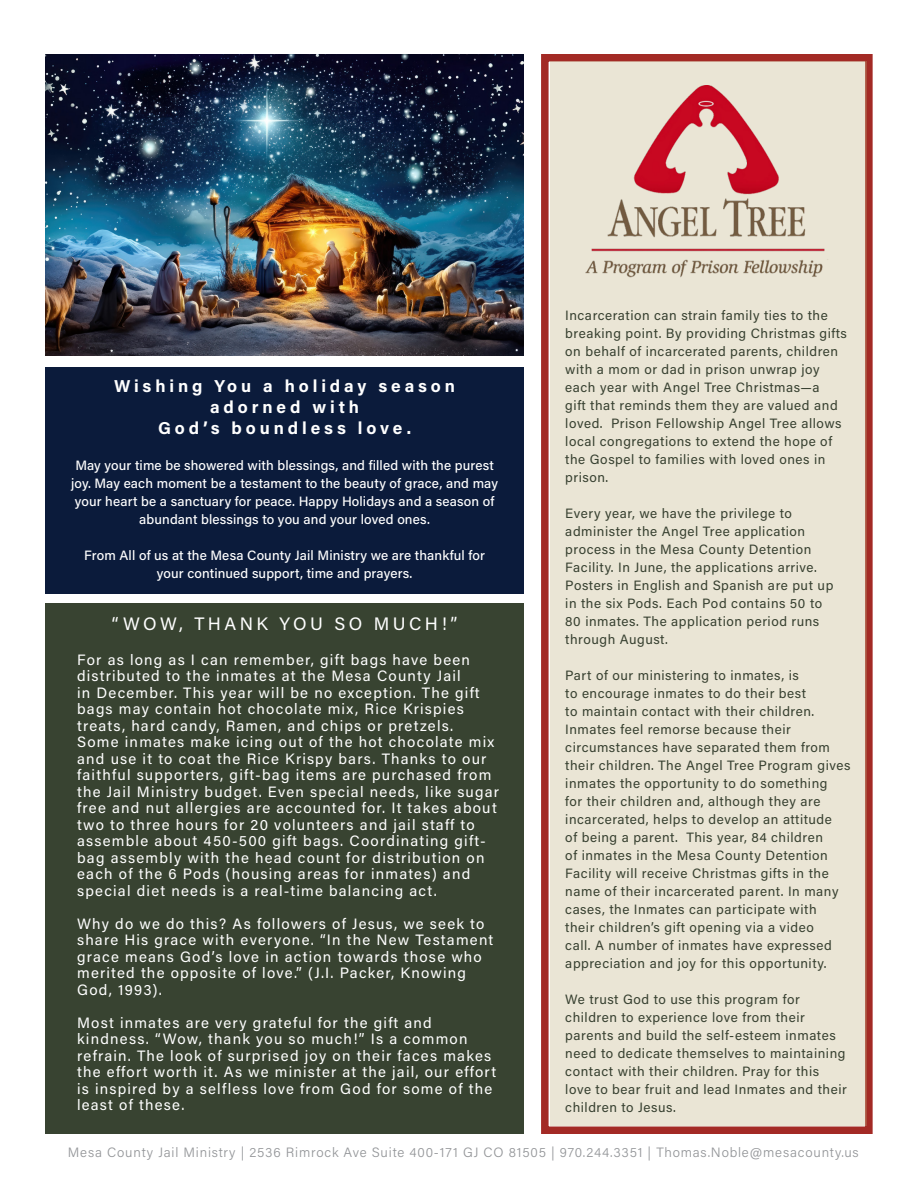
<style>
.page{position:relative;width:918px;height:1188px;background:#fff}
.page>*{position:absolute;margin:0;border:0;box-sizing:border-box;transform-origin:0 0}
.Story_Headline_-_Left_Align{font:18px "Acumin Pro";letter-spacing:.19em;color:#fff}
.Image_Details_-_Left_Align{font:700 17.25px/20.7px "Acumin Pro";letter-spacing:.225em;color:#fff;text-align:center}
.Navy_Bullet_points_-_Left_Align{font:15px/16.5px "Acumin Pro";letter-spacing:.08em;color:#fff}
.Body_Text_-_Left_Justify{font:13.5px/18px "Acumin Pro";letter-spacing:.04em;color:#374030}
.Image_Details_-_Left_Align-2{font:500 13.5px/18px "Acumin Pro";letter-spacing:.01em;color:#fff;text-align:center}
.Right{font:300 13.5px "Acumin Pro";letter-spacing:.06em;color:#939598}
</style>
<div class="page">
<div style="left:45px;top:367px;width:479px;height:227px;background:#0b1b3b"></div>
<svg style="left:541px;top:54px;width:332px;height:1080px;background:#ac403b"></svg>
<div style="left:550px;top:62px;width:317px;height:1064px;background:#eae5d5"></div>
<img style="left:45px;top:54px;width:479px;height:301px">
<img style="left:585px;top:85px;width:243px;height:193px">
<div style="left:45px;top:604px;width:479px;height:530px;background:#384331"></div>
<p class="Body_Text_-_Left_Justify" style="left:565px;top:306px;width:283px">Incarceration can strain family ties to the breaking point. By providing Christmas gifts on behalf of incarcerated parents, children with a mom or dad in prison unwrap joy each year with Angel Tree Christmas—a<br>gift that reminds them they are valued and loved. Prison Fellowship Angel Tree allows local congregations to extend the hope of the Gospel to families with loved ones in prison.</p>
<p class="Body_Text_-_Left_Justify" style="left:565px;top:504px;width:270px">Every year, we have the privilege to administer the Angel Tree application process in the Mesa County Detention Facility. In June, the applications arrive.<br>Posters in English and Spanish are put up in the six Pods. Each Pod contains 50 to 80 inmates. The application period runs through August.</p>
<p class="Body_Text_-_Left_Justify" style="left:565px;top:666px;width:287px">Part of our ministering to inmates, is<br>to encourage inmates to do their best<br>to maintain contact with their children.<br>Inmates feel remorse because their circumstances have separated them from their children. The Angel Tree Program gives inmates the opportunity to do something<br>for their children and, although they are incarcerated, helps to develop an attitude<br>of being a parent. This year, 84 children<br>of inmates in the Mesa County Detention Facility will receive Christmas gifts in the name of their incarcerated parent. In many cases, the Inmates can participate with<br>their children’s gift opening via a video<br>call. A number of inmates have expressed appreciation and joy for this opportunity.</p>
<p class="Body_Text_-_Left_Justify" style="left:565px;top:990px;width:283px">We trust God to use this program for children to experience love from their parents and build the self-esteem inmates need to dedicate themselves to maintaining contact with their children. Pray for this love to bear fruit and lead Inmates and their children to Jesus.</p>
<p class="Right" style="left:68px;top:1143px;width:792px">Mesa County Jail Ministry | 2536 Rimrock Ave Suite 400-171 GJ CO 81505 | 970.244.3351 | Thomas.Noble@mesacounty.us</p>
<p class="Image_Details_-_Left_Align" style="left:114px;top:375px;width:343px">Wishing You a holiday season adorned with</p>
<p class="Image_Details_-_Left_Align" style="left:158px;top:417px;width:254px">God’s boundless love.</p>
<p class="Image_Details_-_Left_Align-2" style="left:71px;top:456px;width:429px">May your time be showered with blessings, and filled with the purest joy. May each moment be a testament to the beauty of grace, and may your heart be a sanctuary for peace. Happy Holidays and a season of abundant blessings to you and your loved ones.</p>
<p class="Image_Details_-_Left_Align-2" style="left:84px;top:546px;width:402px">From All of us at the Mesa County Jail Ministry we are thankful for your continued support, time and prayers.</p>
<p class="Story_Headline_-_Left_Align" style="left:112px;top:611px;width:347px">“WOW, THANK YOU SO MUCH!”</p>
<p class="Navy_Bullet_points_-_Left_Align" style="left:77px;top:650px;width:424px">For as long as I can remember, gift bags have been distributed to the inmates at the Mesa County Jail<br>in December. This year will be no exception. The gift bags may contain hot chocolate mix, Rice Krispies treats, hard candy, Ramen, and chips or pretzels.<br>Some inmates make icing out of the hot chocolate mix and use it to coat the Rice Krispy bars. Thanks to our faithful supporters, gift-bag items are purchased from the Jail Ministry budget. Even special needs, like sugar free and nut allergies are accounted for. It takes about two to three hours for 20 volunteers and jail staff to assemble about 450-500 gift bags. Coordinating gift&shy;bag assembly with the head count for distribution on each of the 6 Pods (housing areas for inmates) and special diet needs is a real-time balancing act.</p>
<p class="Navy_Bullet_points_-_Left_Align" style="left:77px;top:914px;width:418px">Why do we do this? As followers of Jesus, we seek to share His grace with everyone. “In the New Testament grace means God’s love in action towards those who merited the opposite of love.” (J.I. Packer, Knowing God, 1993).</p>
<p class="Navy_Bullet_points_-_Left_Align" style="left:77px;top:1013px;width:421px">Most inmates are very grateful for the gift and kindness. “Wow, thank you so much!” Is a common refrain. The look of surprised joy on their faces makes the effort worth it. As we minister at the jail, our effort is inspired by a selfless love from God for some of the least of these.</p>
</div>
